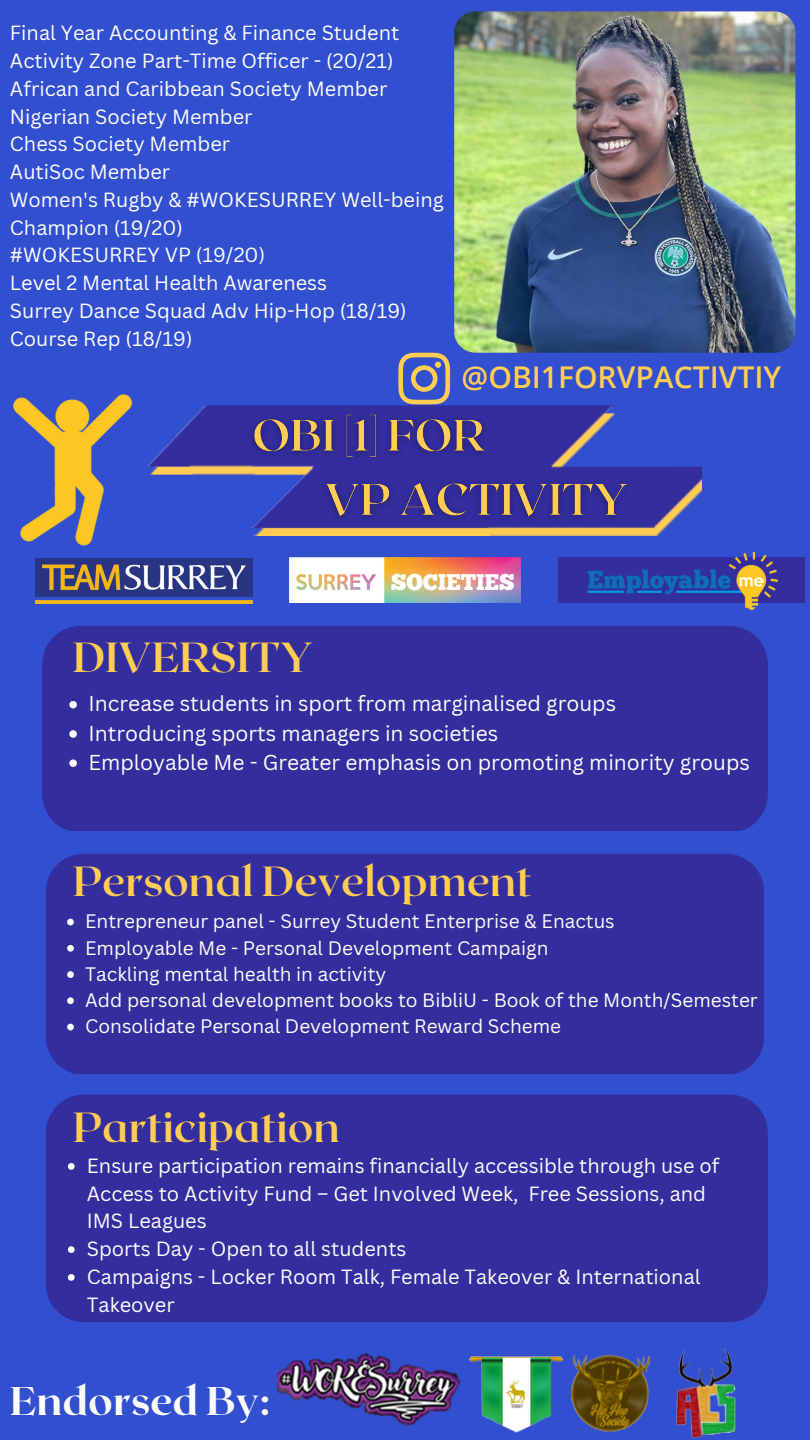
<style>
.page{position:relative;width:810px;height:1440px;background:#314fcf}
.page>*{position:absolute;margin:0;border:0;box-sizing:border-box;transform-origin:0 0}
.t1{font:700 42px "Roxborough CF";color:#ffcc53}
.t2{font:800 40px "Roxborough CF";color:#fdfdfd}
.t3{font:600 30px "Open Sans";color:#ffcc53}
.t4{font:21px/29.2px "Canva Sans";color:#fdfdfd}
.t5{font:20px/27.8px "Canva Sans";color:#fdfdfd}
.t6{font:19px/26.2px "Canva Sans";color:#fdfdfd}
</style>
<div class="page">
<img style="left:454px;top:11px;width:341px;height:342px;border-radius:21px">
<img style="left:13px;top:397px;width:96px;height:149px">
<div style="left:46px;top:854px;width:717px;height:220px;background:#332d9e"></div>
<div style="left:42px;top:626px;width:725px;height:205px;background:#332d9e"></div>
<img style="left:277px;top:1353px;width:184px;height:72px">
<img style="left:469px;top:1357px;width:95px;height:76px">
<img style="left:572px;top:1354px;width:77px;height:78px">
<img style="left:677px;top:1349px;width:58px;height:88px">
<div style="left:46px;top:1095px;width:721px;height:227px;background:#332d9e"></div>
<img style="left:289px;top:558px;width:231px;height:45px">
<img style="left:35px;top:559px;width:217px;height:45px">
<div style="left:558px;top:558px;width:247px;height:44px;background:#332d9e"></div>
<img style="left:587px;top:553px;width:190px;height:57px">
<img style="left:109px;top:329px;width:592px;height:207px">
<svg style="left:398px;top:353px;width:52px;height:44px"></svg>
<svg style="left:67px;top:919px;width:7px;height:6px"></svg>
<svg style="left:67px;top:945px;width:7px;height:7px"></svg>
<svg style="left:67px;top:971px;width:7px;height:7px"></svg>
<svg style="left:67px;top:997px;width:7px;height:7px"></svg>
<svg style="left:67px;top:1024px;width:7px;height:6px"></svg>
<svg style="left:69px;top:701px;width:8px;height:7px"></svg>
<svg style="left:69px;top:730px;width:8px;height:8px"></svg>
<svg style="left:69px;top:759px;width:8px;height:8px"></svg>
<img style="left:241px;top:397px;width:263px;height:136px">
<svg style="left:68px;top:1163px;width:7px;height:7px"></svg>
<svg style="left:68px;top:1246px;width:7px;height:7px"></svg>
<svg style="left:68px;top:1274px;width:7px;height:7px"></svg>
<img style="left:315px;top:462px;width:333px;height:74px">
<p class="t5" style="left:10px;top:19px;width:435px">Final Year Accounting &amp; Finance Student<br>Activity Zone Part-Time Officer - (20/21)<br>African and Caribbean Society Member<br>Nigerian Society Member<br>Chess Society Member<br>AutiSoc Member<br>Women's Rugby &amp; #WOKESURREY Well-being<br>Champion (19/20)<br>#WOKESURREY VP (19/20)<br>Level 2 Mental Health Awareness<br>Surrey Dance Squad Adv Hip-Hop (18/19)<br>Course Rep (18/19)</p>
<h3 class="t3" style="left:461px;top:356px;width:321px">@OBI1FORVPACTIVTIY</h3>
<h1 class="t1" style="left:73px;top:630px;width:242px">DIVERSITY</h1>
<p class="t4" style="left:89px;top:689px;width:663px">Increase students in sport from marginalised groups<br>Introducing sports managers in societies<br>Employable Me - Greater emphasis on promoting minority groups</p>
<h1 class="t1" style="left:73px;top:854px;width:461px">Personal Development</h1>
<p class="t6" style="left:85px;top:908px;width:674px">Entrepreneur panel - Surrey Student Enterprise &amp; Enactus<br>Employable Me - Personal Development Campaign<br>Tackling mental health in activity<br>Add personal development books to BibliU - Book of the Month/Semester Consolidate Personal Development Reward Scheme</p>
<h1 class="t1" style="left:73px;top:1100px;width:269px">Participation</h1>
<p class="t5" style="left:87px;top:1151px;width:634px">Ensure participation remains financially accessible through use of Access to Activity Fund – Get Involved Week, Free Sessions, and IMS Leagues<br>Sports Day - Open to all students<br>Campaigns - Locker Room Talk, Female Takeover &amp; International Takeover</p>
<h2 class="t2" style="left:10px;top:1375px;width:262px">Endorsed By:</h2>
</div>
